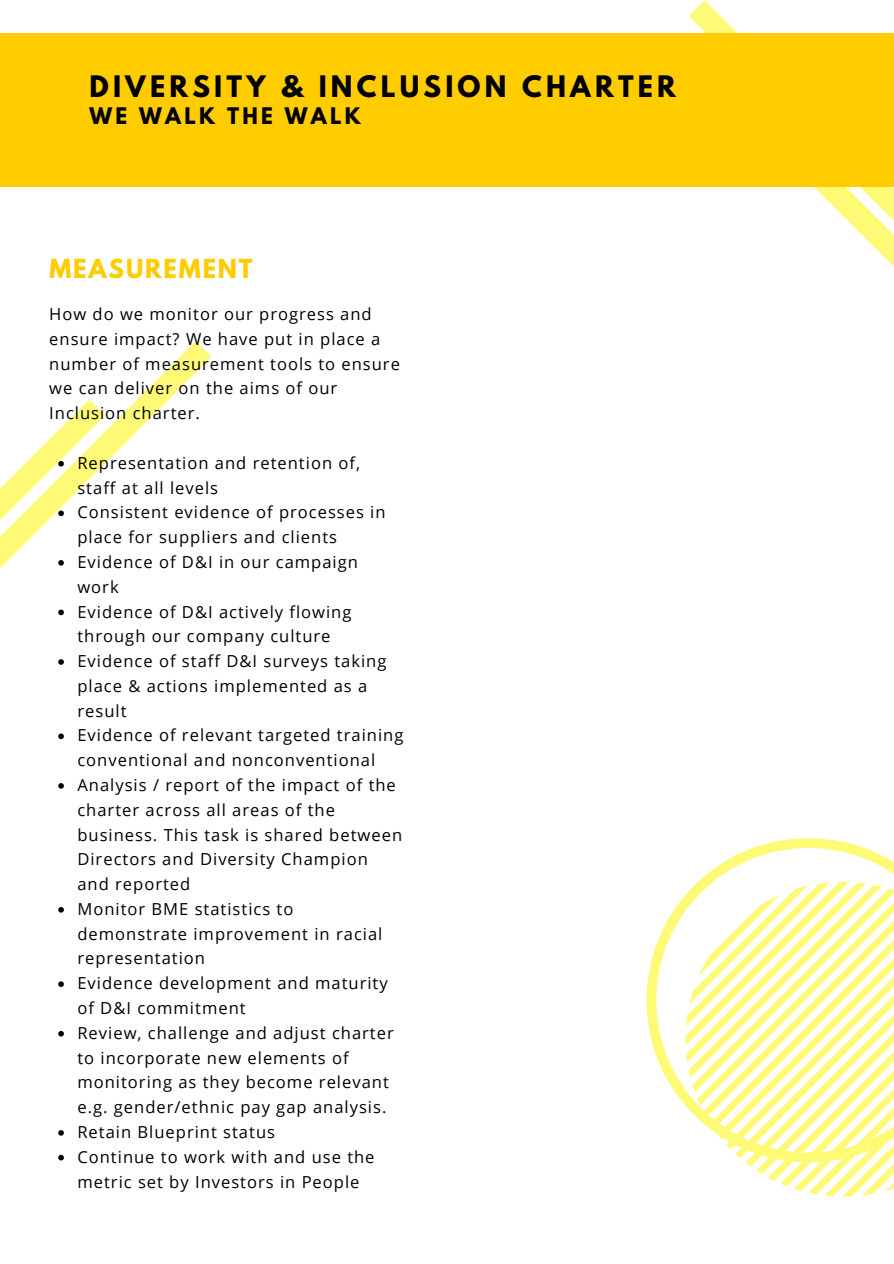
<style>
.page{position:relative;width:894px;height:1264px;background:#fff}
.page>*{position:absolute;margin:0;border:0;box-sizing:border-box;transform-origin:0 0}
.t1{font:700 26.25px "League Spartan";letter-spacing:.16em;color:#000}
.t2{font:700 23.25px "League Spartan";letter-spacing:.08em;color:#fc0}
.t3{font:700 20.25px "League Spartan";letter-spacing:.16em;color:#000}
.t4{font:16.5px/24.8px "Open Sans";letter-spacing:.06em;color:#000}
</style>
<div class="page">
<svg style="left:688px;top:0;width:64px;height:187px"></svg>
<svg style="left:745px;top:1162px;width:148px;height:34px"></svg>
<svg style="left:646px;top:838px;width:247px;height:324px"></svg>
<svg style="left:752px;top:186px;width:141px;height:80px"></svg>
<div style="left:0;top:33px;width:893px;height:153px;background:#fc0"></div>
<svg style="left:105px;top:341px;width:107px;height:122px"></svg>
<svg style="left:0;top:399px;width:105px;height:266px"></svg>
<svg style="left:58px;top:733px;width:6px;height:6px"></svg>
<svg style="left:58px;top:783px;width:6px;height:5px"></svg>
<svg style="left:58px;top:907px;width:6px;height:5px"></svg>
<svg style="left:58px;top:981px;width:6px;height:6px"></svg>
<svg style="left:58px;top:1031px;width:6px;height:5px"></svg>
<svg style="left:58px;top:1130px;width:6px;height:5px"></svg>
<svg style="left:58px;top:1154px;width:6px;height:6px"></svg>
<p class="t1" style="left:89px;top:73px;width:588px">DIVERSITY &amp; INCLUSION CHARTER</p>
<p class="t3" style="left:89px;top:106px;width:273px">WE WALK THE WALK</p>
<p class="t2" style="left:49px;top:257px;width:205px">MEASUREMENT</p>
<p class="t4" style="left:49px;top:301px;width:352px">How do we monitor our progress and ensure impact? We have put in place a number of measurement tools to ensure we can deliver on the aims of our<br>Inclusion charter.</p>
<p class="t4" style="left:77px;top:450px;width:284px">Representation and retention of, staff at all levels</p>
<p class="t4" style="left:77px;top:499px;width:309px">Consistent evidence of processes in place for suppliers and clients</p>
<p class="t4" style="left:77px;top:549px;width:282px">Evidence of D&amp;I in our campaign work</p>
<p class="t4" style="left:77px;top:598px;width:275px">Evidence of D&amp;I actively flowing through our company culture</p>
<p class="t4" style="left:77px;top:648px;width:310px">Evidence of staff D&amp;I surveys taking place &amp; actions implemented as a result</p>
<p class="t4" style="left:77px;top:722px;width:327px">Evidence of relevant targeted training conventional and nonconventional</p>
<p class="t4" style="left:77px;top:772px;width:326px">Analysis / report of the impact of the charter across all areas of the business. This task is shared between<br>Directors and Diversity Champion and reported</p>
<p class="t4" style="left:77px;top:896px;width:306px">Monitor BME statistics to demonstrate improvement in racial representation</p>
<p class="t4" style="left:77px;top:970px;width:312px">Evidence development and maturity of D&amp;I commitment</p>
<p class="t4" style="left:77px;top:1020px;width:318px">Review, challenge and adjust charter to incorporate new elements of monitoring as they become relevant e.g. gender/ethnic pay gap analysis.</p>
<p class="t4" style="left:77px;top:1119px;width:199px">Retain Blueprint status</p>
<p class="t4" style="left:77px;top:1143px;width:298px">Continue to work with and use the metric set by Investors in People</p>
</div>
